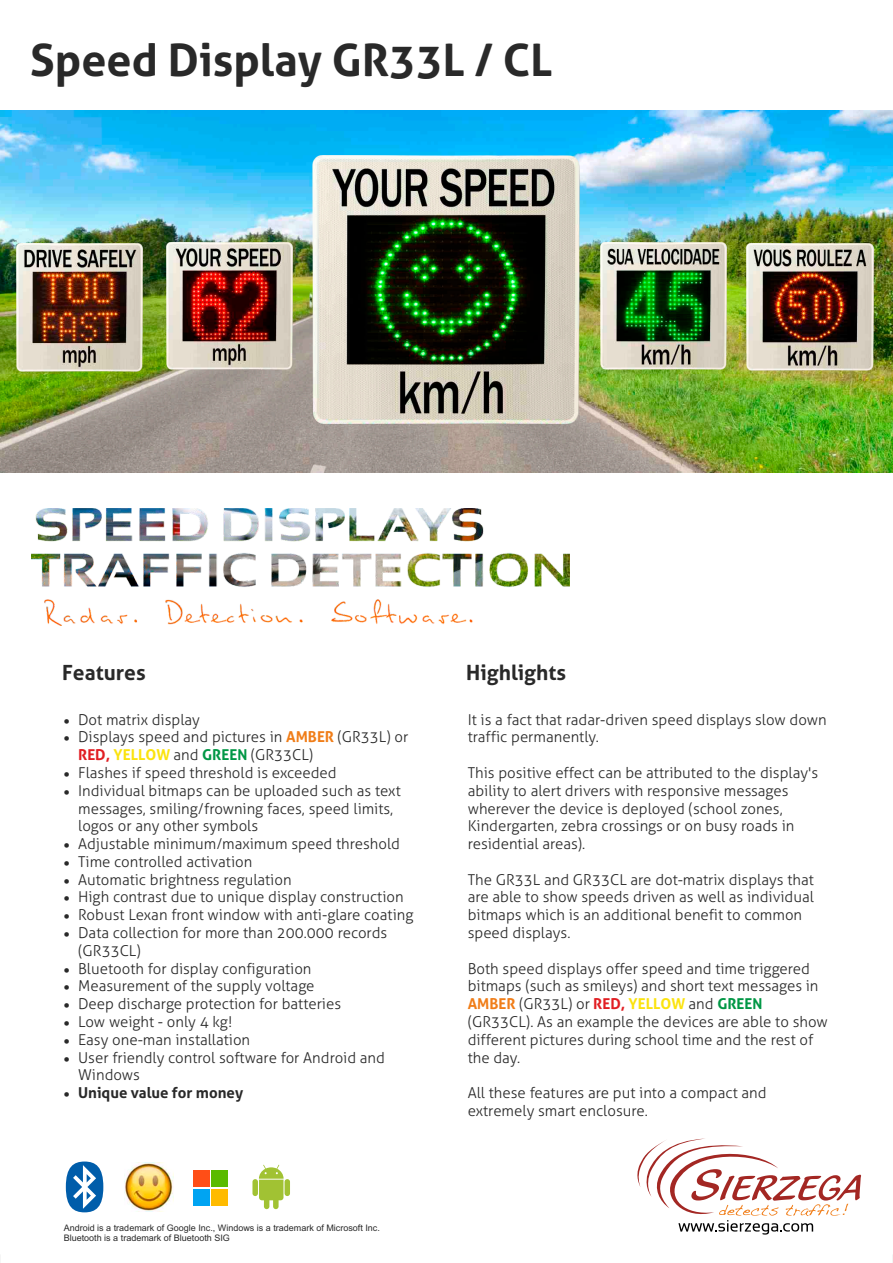
<style>
.page{position:relative;width:893px;height:1263px;background:#fff}
.page>*{position:absolute;margin:0;border:0;box-sizing:border-box;transform-origin:0 0}
.t1{font:700 44.7px "Aller";color:#292929}
.t2{font:700 21px "Aller";color:#292929}
.t3{font:300 15px/17.9px "Aller";color:#292929}
.t4{font:700 15px "Aller";color:#292929}
.t5{font:12.75px/17.9px "Symbol";color:#292929;text-align:justify}
.t6{font:9px/10.1px "Arial";color:#292929}
.s1{font-weight:700;color:#f07d18}
.s2{font-weight:700;color:#e11e23}
.s3{font-weight:700;color:#fbe30e}
.s4{font-weight:700;color:#009745}
</style>
<div class="page">
<img style="left:0;top:111px;width:893px;height:361px">
<svg style="left:637px;top:1138px;width:224px;height:96px"></svg>
<img style="left:32px;top:508px;width:538px;height:118px">
<svg style="left:66px;top:1161px;width:37px;height:51px"></svg>
<img style="left:124px;top:1163px;width:49px;height:48px">
<div style="left:193px;top:1170px;width:17px;height:17px;background:#ff4e17"></div>
<div style="left:211px;top:1170px;width:17px;height:17px;background:#5abb00"></div>
<div style="left:193px;top:1189px;width:17px;height:16px;background:#00a4f2"></div>
<div style="left:211px;top:1189px;width:17px;height:16px;background:#fb0"></div>
<svg style="left:252px;top:1164px;width:38px;height:46px"></svg>
<img style="left:312px;top:155px;width:268px;height:269px">
<img style="left:600px;top:242px;width:127px;height:128px">
<img style="left:166px;top:242px;width:127px;height:128px">
<img style="left:746px;top:243px;width:127px;height:128px">
<img style="left:16px;top:244px;width:127px;height:127px">
<h1 class="t1" style="left:30px;top:43px;width:524px">Speed Display GR33L / CL</h1>
<h2 class="t2" style="left:62px;top:665px;width:85px">Features</h2>
<h2 class="t2" style="left:466px;top:665px;width:101px">Highlights</h2>
<p class="t3" style="left:78px;top:712px;width:337px;text-indent:-14px">• Dot matrix display<br>Displays speed and pictures in <span class="s1">AMBER</span> (GR33L) or <span class="s2">RED,</span> <span class="s3">YELLOW</span> and <span class="s4">GREEN</span> (GR33CL)<br>Flashes if speed threshold is exceeded<br>Individual bitmaps can be uploaded such as text messages, smiling/frowning faces, speed limits, logos or any other symbols<br>Adjustable minimum/maximum speed threshold Time controlled activation<br>Automatic brightness regulation<br>High contrast due to unique display construction Robust Lexan front window with anti-glare coating Data collection for more than 200.000 records (GR33CL)<br>Bluetooth for display configuration<br>Measurement of the supply voltage<br>Deep discharge protection for batteries<br>Low weight - only 4 kg!<br>Easy one-man installation<br>User friendly control software for Android and Windows</p>
<p class="t4" style="left:78px;top:1087px;width:166px">Unique value for money</p>
<p class="t3" style="left:468px;top:712px;width:360px">It is a fact that radar-driven speed displays slow down traffic permanently.</p>
<p class="t3" style="left:468px;top:765px;width:352px">This positive effect can be attributed to the display's ability to alert drivers with responsive messages wherever the device is deployed (school zones, Kindergarten, zebra crossings or on busy roads in residential areas).</p>
<p class="t3" style="left:468px;top:872px;width:348px">The GR33L and GR33CL are dot-matrix displays that are able to show speeds driven as well as individual bitmaps which is an additional benefit to common speed displays.</p>
<p class="t3" style="left:468px;top:961px;width:361px">Both speed displays offer speed and time triggered bitmaps (such as smileys) and short text messages in <span class="s1">AMBER</span> (GR33L) or <span class="s2">RED,</span> <span class="s3">YELLOW</span> and <span class="s4">GREEN </span>(GR33CL). As an example the devices are able to show different pictures during school time and the rest of the day.</p>
<p class="t3" style="left:468px;top:1085px;width:300px">All these features are put into a compact and extremely smart enclosure.</p>
<p class="t5" style="left:64px;top:730px;width:7px">•</p>
<p class="t5" style="left:64px;top:837px;width:7px">• • • • • •</p>
<p class="t5" style="left:64px;top:962px;width:7px">• • • • • •</p>
<p class="t5" style="left:64px;top:1086px;width:7px">•</p>
<p class="t6" style="left:64px;top:1224px;width:318px">Android is a trademark of Google Inc., Windows is a trademark of Microsoft Inc.<br>Bluetooth is a trademark of Bluetooth SIG</p>
</div>
